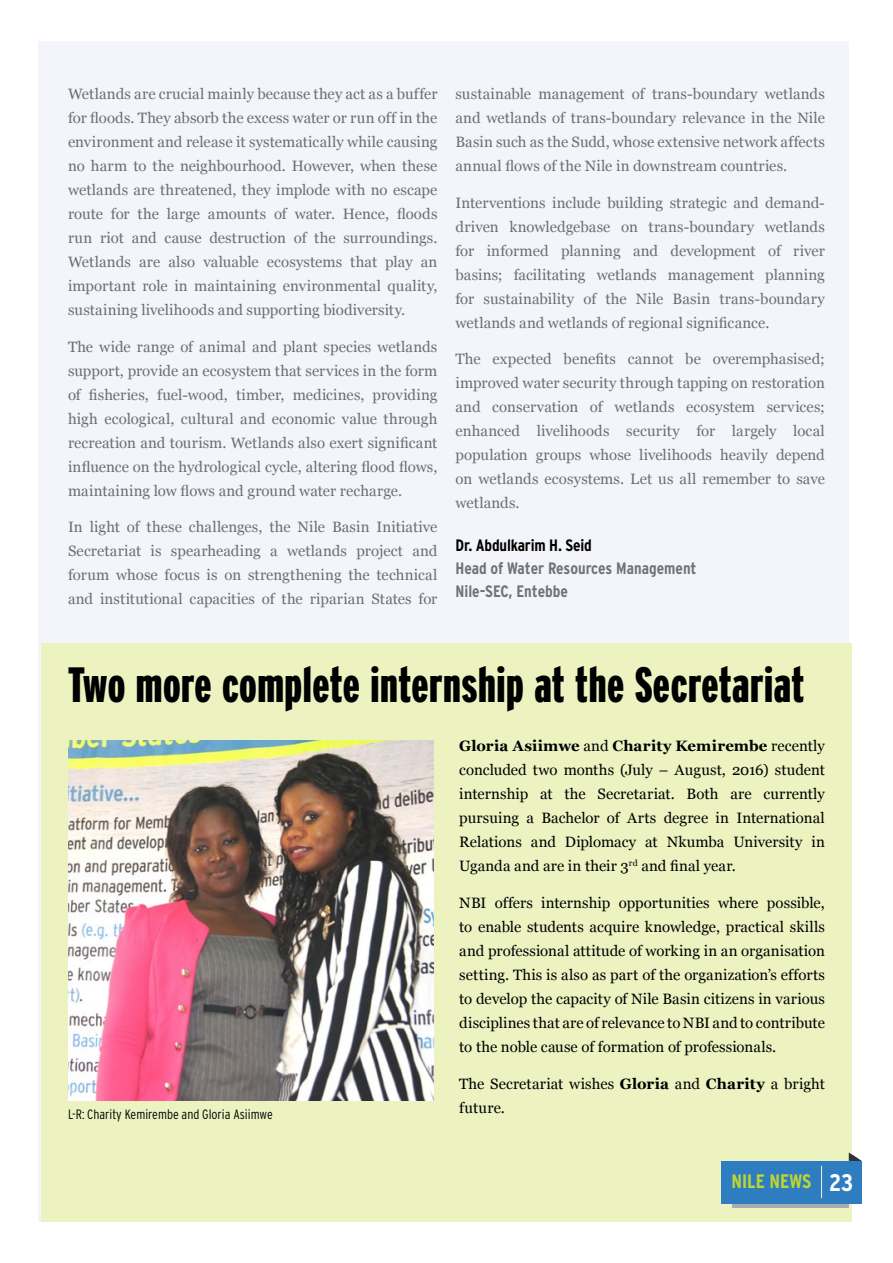
<style>
.page{position:relative;width:893px;height:1263px;background:#fff}
.page>*{position:absolute;margin:0;border:0;box-sizing:border-box;transform-origin:0 0}
.t1{font:49.5px "Interstate Black Comp";letter-spacing:.01em;color:#000}
.t2{font:700 condensed 19.5px "Interstate";color:#bfd630}
.t3{font:700 condensed 16.5px/23.1px "Interstate";color:#717275}
.t4{font:700 condensed 16.5px "Interstate";letter-spacing:-.01em;color:#000}
.t5{font:15px/24px "Georgia";letter-spacing:.005em;color:#6d6e71;text-align:justify}
.t6{font:15px/24px "Georgia";letter-spacing:.005em;color:#000;text-align:justify}
.t7{font:300 condensed 13.5px "Interstate";color:#000}
.s1{font-weight:700}
.s2{font-size:24px;color:#fff}
</style>
<div class="page">
<div style="left:39px;top:41px;width:810px;height:1180px;background:#f4f5fa"></div>
<div style="left:41px;top:643px;width:810px;height:578px;background:#ecf3c1"></div>
<img style="left:68px;top:740px;width:366px;height:360px">
<svg style="left:733px;top:1203px;width:116px;height:5px"></svg>
<div style="left:721px;top:1161px;width:140px;height:42px;background:#2f7dc1"></div>
<svg style="left:849px;top:1152px;width:12px;height:9px"></svg>
<hr style="left:821px;top:1166px;width:1px;height:32px;background:#eff5d5">
<p class="t5" style="left:68px;top:82px;width:371px">Wetlands are crucial mainly because they act as a buffer for floods. They absorb the excess water or run off in the environment and release it systematically while causing no harm to the neighbourhood. However, when these wetlands are threatened, they implode with no escape route for the large amounts of water. Hence, floods run riot and cause destruction of the surroundings.<br>Wetlands are also valuable ecosystems that play an important role in maintaining environmental quality, sustaining livelihoods and supporting biodiversity.</p>
<p class="t5" style="left:68px;top:334px;width:371px">The wide range of animal and plant species wetlands support, provide an ecosystem that services in the form of fisheries, fuel-wood, timber, medicines, providing high ecological, cultural and economic value through recreation and tourism. Wetlands also exert significant influence on the hydrological cycle, altering flood flows, maintaining low flows and ground water recharge.</p>
<p class="t5" style="left:68px;top:515px;width:371px">In light of these challenges, the Nile Basin Initiative Secretariat is spearheading a wetlands project and forum whose focus is on strengthening the technical and institutional capacities of the riparian States for</p>
<p class="t5" style="left:455px;top:82px;width:371px">sustainable management of trans-boundary wetlands and wetlands of trans-boundary relevance in the Nile Basin such as the Sudd, whose extensive network affects annual flows of the Nile in downstream countries.</p>
<p class="t5" style="left:455px;top:190px;width:371px">Interventions include building strategic and demand&shy;driven knowledgebase on trans-boundary wetlands for informed planning and development of river basins; facilitating wetlands management planning for sustainability of the Nile Basin trans-boundary wetlands and wetlands of regional significance.</p>
<p class="t5" style="left:455px;top:347px;width:371px">The expected benefits cannot be overemphasised; improved water security through tapping on restoration and conservation of wetlands ecosystem services; enhanced livelihoods security for largely local population groups whose livelihoods heavily depend on wetlands ecosystems. Let us all remember to save wetlands.</p>
<p class="t4" style="left:455px;top:536px;width:138px">Dr. Abdulkarim H. Seid</p>
<p class="t3" style="left:455px;top:556px;width:243px">Head of Water Resources Management<br>Nile-SEC, Entebbe</p>
<h1 class="t1" style="left:68px;top:657px;width:738px">Two more complete internship at the Secretariat</h1>
<p class="t7" style="left:68px;top:1106px;width:206px">L-R: Charity Kemirembe and Gloria Asiimwe</p>
<p class="t6" style="left:459px;top:734px;width:367px"><span class="s1">Gloria Asiimwe</span> and <span class="s1">Charity Kemirembe</span> recently concluded two months (July – August, 2016) student internship at the Secretariat. Both are currently pursuing a Bachelor of Arts degree in International Relations and Diplomacy at Nkumba University in Uganda and are in their 3<sup>rd</sup> and final year.</p>
<p class="t6" style="left:459px;top:891px;width:367px">NBI offers internship opportunities where possible, to enable students acquire knowledge, practical skills and professional attitude of working in an organisation setting. This is also as part of the organization’s efforts to develop the capacity of Nile Basin citizens in various disciplines that are of relevance to NBI and to contribute to the noble cause of formation of professionals.</p>
<p class="t6" style="left:459px;top:1072px;width:367px">The Secretariat wishes <span class="s1">Gloria</span> and <span class="s1">Charity</span> a bright future.</p>
<h2 class="t2" style="left:731px;top:1171px;width:124px">NILE NEWS <span class="s2">23</span></h2>
</div>
